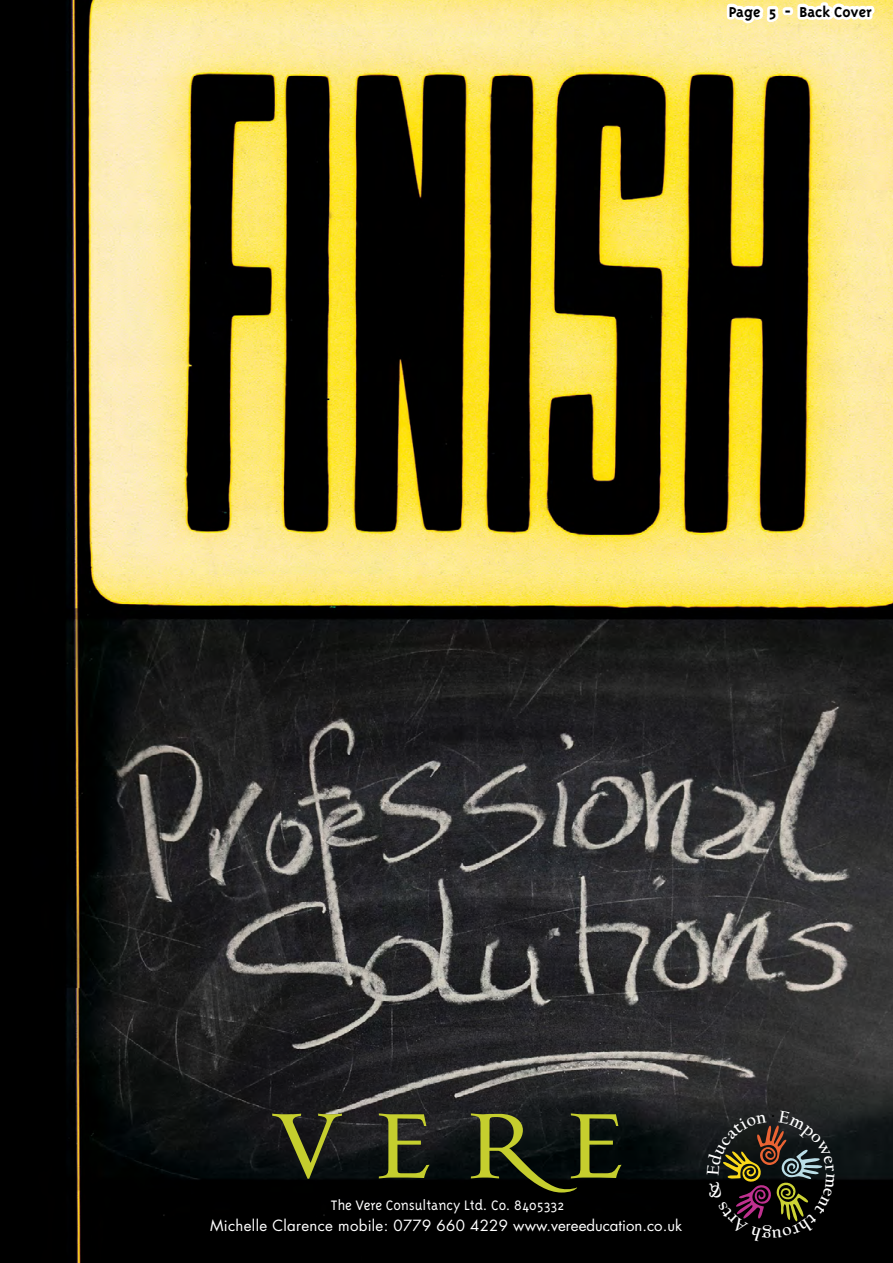
<style>
.page{position:relative;width:893px;height:1263px;background:#fff}
.page>*{position:absolute;margin:0;border:0;box-sizing:border-box;transform-origin:0 0}
.t1{font:700 17.85px "Californian FB";color:#fff}
.t2{font:700 17.85px "Californian FB";color:#000}
.t3{font:700 16.5px "Triplex";color:#000}
.t4{font:300 15.75px "Triplex";color:#fff}
.t5{font:15px "Futura";letter-spacing:.02em;color:#fff}
</style>
<div class="page">
<img style="left:0;top:0;width:893px;height:1263px">
<svg style="left:272px;top:1113px;width:349px;height:79px"></svg>
<svg style="left:724px;top:0;width:57px;height:26px"></svg>
<div style="left:782px;top:7px;width:11px;height:8px;border:6px solid #fff"></div>
<svg style="left:794px;top:0;width:85px;height:31px"></svg>
<svg style="left:698px;top:1110px;width:137px;height:153px"></svg>
<p class="t3" style="left:729px;top:2px;width:144px">Page 5 - Back Cover</p>
<p class="t4" style="left:331px;top:1196px;width:235px">The Vere Consultancy Ltd. Co. 8405332</p>
<p class="t5" style="left:210px;top:1215px;width:473px">Michelle Clarence mobile: 0779 660 4229 www.vereeducation.co.uk</p>
<p class="t2" style="left:771px;top:1101px;width:6px">.</p>
<p class="t1" style="left:763px;top:1108px;width:6px">.</p>
</div>
